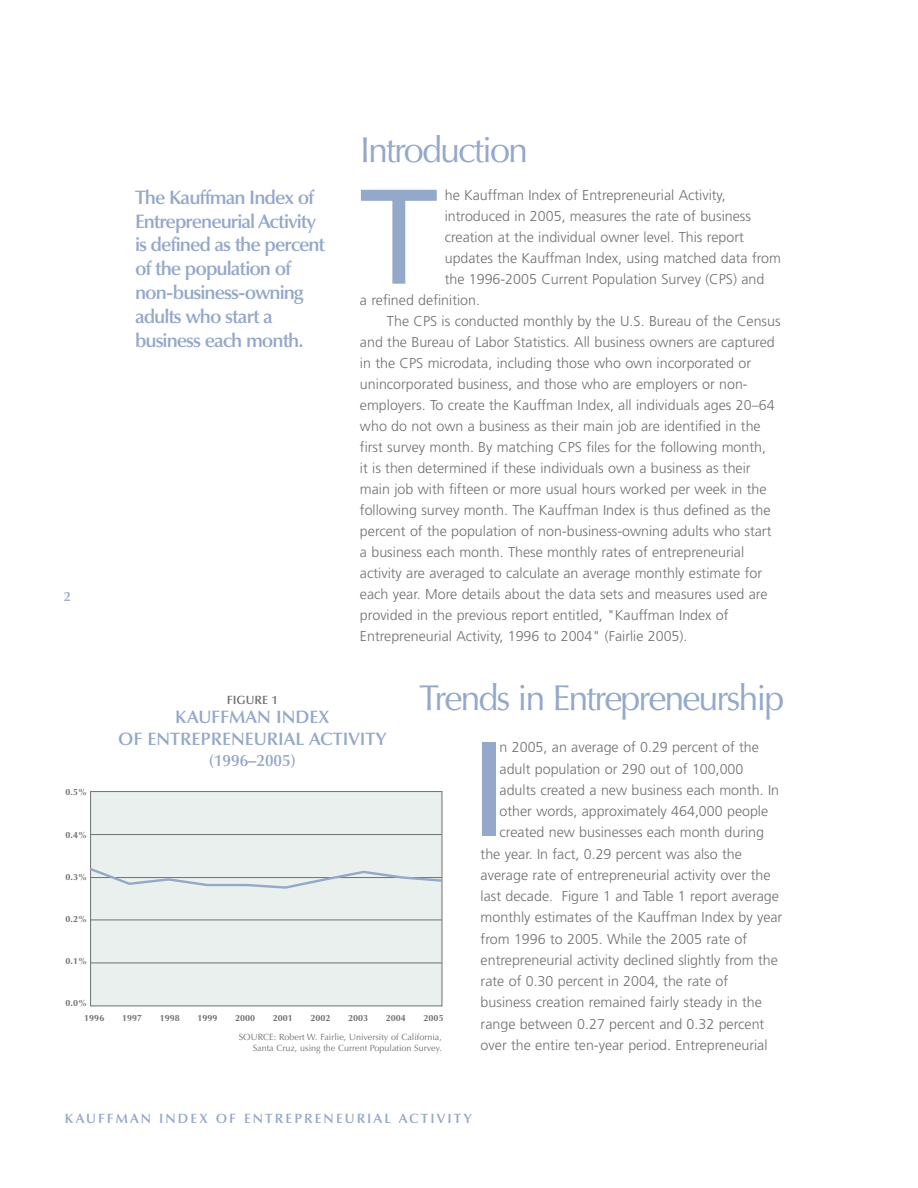
<style>
.page{position:relative;width:918px;height:1188px;background:#fff}
.page>*{position:absolute;margin:0;border:0;box-sizing:border-box;transform-origin:0 0}
.t1{font:134.55px "Frutiger";color:#94a8ca}
.t2{font:130.05px "Univers";color:#94a8ca}
.t3{font:36px "Optima";letter-spacing:-.055em;color:#94a8ca}
.t4{font:600 19.5px/23.9px "Optima";letter-spacing:-.05em;color:#94a8ca}
.t5{font:600 18px/22px "Optima";color:#94a8ca;text-align:center}
.t6{font:600 16.5px "Optima";color:#94a8ca}
.t7{font:300 14.25px "Frutiger";color:#717074}
.t8{font:600 13.5px "Optima";letter-spacing:.155em;color:#94a8ca}
.t9{font:600 12px "Optima";color:#717074}
.t10{font:9px/11.1px "Optima";color:#717074;text-align:right}
.t11{font:700 9px "Optima";color:#717074}
</style>
<div class="page">
<div style="left:91px;top:792px;width:351px;height:214px;background:#e9f0ee"></div>
<div style="left:90px;top:791px;width:352px;height:215px;border:1px solid #717074"></div>
<hr style="left:91px;top:962px;width:350px;height:1px;background:#717074">
<hr style="left:91px;top:919px;width:350px;height:1px;background:#717074">
<hr style="left:91px;top:834px;width:350px;height:1px;background:#717074">
<svg style="left:89px;top:866px;width:354px;height:24px"></svg>
<p class="t8" style="left:64px;top:591px;width:9px">2</p>
<h3 class="t4" style="left:135px;top:187px;width:192px">The Kauffman Index of<br>Entrepreneurial Activity is defined as the percent of the population of non-business-owning adults who start a business each month.</h3>
<h3 class="t3" style="left:360px;top:135px;width:170px">Introduction</h3>
<h2 class="t2" style="left:358px;top:190px;width:81px">T</h2>
<p class="t7" style="left:445px;top:189px;width:282px">he Kauffman Index of Entrepreneurial Activity,</p>
<p class="t7" style="left:445px;top:210px;width:308px">introduced in 2005, measures the rate of business</p>
<p class="t7" style="left:445px;top:231px;width:301px">creation at the individual owner level. This report</p>
<p class="t7" style="left:445px;top:252px;width:338px">updates the Kauffman Index, using matched data from</p>
<p class="t7" style="left:445px;top:273px;width:321px">the 1996-2005 Current Population Survey (CPS) and</p>
<p class="t7" style="left:360px;top:294px;width:122px">a refined definition.</p>
<p class="t7" style="left:387px;top:315px;width:395px">The CPS is conducted monthly by the U.S. Bureau of the Census</p>
<p class="t7" style="left:360px;top:336px;width:416px">and the Bureau of Labor Statistics. All business owners are captured</p>
<p class="t7" style="left:360px;top:357px;width:393px">in the CPS microdata, including those who own incorporated or</p>
<p class="t7" style="left:360px;top:378px;width:389px">unincorporated business, and those who are employers or non-</p>
<p class="t7" style="left:360px;top:399px;width:416px">employers. To create the Kauffman Index, all individuals ages 20–64</p>
<p class="t7" style="left:360px;top:420px;width:402px">who do not own a business as their main job are identified in the</p>
<p class="t7" style="left:360px;top:441px;width:408px">first survey month. By matching CPS files for the following month,</p>
<p class="t7" style="left:360px;top:462px;width:392px">it is then determined if these individuals own a business as their</p>
<p class="t7" style="left:360px;top:483px;width:408px">main job with fifteen or more usual hours worked per week in the</p>
<p class="t7" style="left:360px;top:504px;width:412px">following survey month. The Kauffman Index is thus defined as the</p>
<p class="t7" style="left:360px;top:525px;width:413px">percent of the population of non-business-owning adults who start</p>
<p class="t7" style="left:360px;top:546px;width:386px">a business each month. These monthly rates of entrepreneurial</p>
<p class="t7" style="left:360px;top:567px;width:404px">activity are averaged to calculate an average monthly estimate for</p>
<p class="t7" style="left:360px;top:588px;width:409px">each year. More details about the data sets and measures used are</p>
<p class="t7" style="left:360px;top:609px;width:370px">provided in the previous report entitled, "Kauffman Index of</p>
<p class="t7" style="left:360px;top:630px;width:329px">Entrepreneurial Activity, 1996 to 2004" (Fairlie 2005).</p>
<h3 class="t3" style="left:419px;top:683px;width:367px">Trends in Entrepreneurship</h3>
<p class="t9" style="left:227px;top:695px;width:52px">FIGURE 1</p>
<p class="t5" style="left:118px;top:708px;width:270px">KAUFFMAN INDEX<br>OF ENTREPRENEURIAL ACTIVITY</p>
<p class="t6" style="left:209px;top:753px;width:89px">(1996–2005)</p>
<h1 class="t1" style="left:470px;top:735px;width:39px">I</h1>
<p class="t7" style="left:500px;top:742px;width:261px">n 2005, an average of 0.29 percent of the</p>
<p class="t7" style="left:500px;top:763px;width:245px">adult population or 290 out of 100,000</p>
<p class="t7" style="left:500px;top:784px;width:281px">adults created a new business each month. In</p>
<p class="t7" style="left:500px;top:805px;width:270px">other words, approximately 464,000 people</p>
<p class="t7" style="left:500px;top:827px;width:266px">created new businesses each month during</p>
<p class="t7" style="left:481px;top:848px;width:263px">the year. In fact, 0.29 percent was also the</p>
<p class="t7" style="left:481px;top:869px;width:291px">average rate of entrepreneurial activity over the</p>
<p class="t7" style="left:481px;top:891px;width:300px">last decade. Figure 1 and Table 1 report average</p>
<p class="t7" style="left:481px;top:912px;width:303px">monthly estimates of the Kauffman Index by year</p>
<p class="t7" style="left:481px;top:933px;width:268px">from 1996 to 2005. While the 2005 rate of</p>
<p class="t7" style="left:481px;top:954px;width:299px">entrepreneurial activity declined slightly from the</p>
<p class="t7" style="left:481px;top:976px;width:249px">rate of 0.30 percent in 2004, the rate of</p>
<p class="t7" style="left:481px;top:997px;width:283px">business creation remained fairly steady in the</p>
<p class="t7" style="left:481px;top:1018px;width:285px">range between 0.27 percent and 0.32 percent</p>
<p class="t7" style="left:481px;top:1039px;width:288px">over the entire ten-year period. Entrepreneurial</p>
<p class="t11" style="left:66px;top:789px;width:23px">0.5%</p>
<p class="t11" style="left:66px;top:831px;width:23px">0.4%</p>
<p class="t11" style="left:66px;top:873px;width:23px">0.3%</p>
<p class="t11" style="left:66px;top:916px;width:23px">0.2%</p>
<p class="t11" style="left:66px;top:957px;width:23px">0.1%</p>
<p class="t11" style="left:66px;top:999px;width:23px">0.0%</p>
<p class="t11" style="left:84px;top:1014px;width:22px">1996</p>
<p class="t11" style="left:122px;top:1014px;width:22px">1997</p>
<p class="t11" style="left:160px;top:1014px;width:22px">1998</p>
<p class="t11" style="left:197px;top:1014px;width:22px">1999</p>
<p class="t11" style="left:235px;top:1014px;width:22px">2000</p>
<p class="t11" style="left:273px;top:1014px;width:22px">2001</p>
<p class="t11" style="left:311px;top:1014px;width:22px">2002</p>
<p class="t11" style="left:348px;top:1014px;width:22px">2003</p>
<p class="t11" style="left:386px;top:1014px;width:22px">2004</p>
<p class="t11" style="left:424px;top:1014px;width:22px">2005</p>
<p class="t10" style="left:239px;top:1033px;width:205px">SOURCE: Robert W. Fairlie, University of California,<br>Santa Cruz, using the Current Population Survey.</p>
<p class="t8" style="left:65px;top:1113px;width:409px">KAUFFMAN INDEX OF ENTREPRENEURIAL ACTIVITY</p>
</div>
